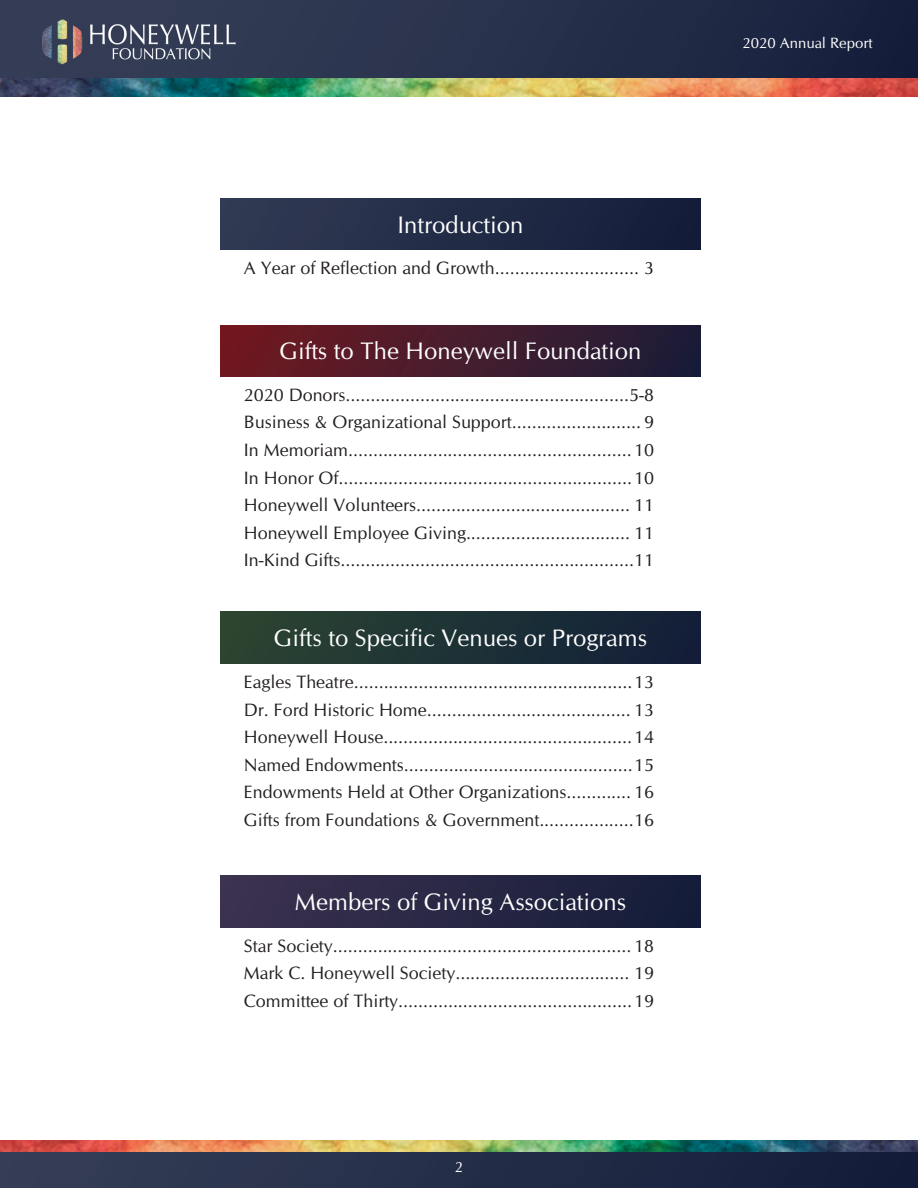
<style>
.page{position:relative;width:918px;height:1188px;background:#fff}
.page>*{position:absolute;margin:0;border:0;box-sizing:border-box;transform-origin:0 0}
.t1{font:24px "CG Omega";color:#fff}
.t2{font:18px/27.6px "CG Omega";color:#231f20;text-align:justify}
.t3{font:15px "CG Omega";color:#fff}
</style>
<div class="page">
<div style="left:0;top:0;width:918px;height:80px;background:linear-gradient(to right,#38435b,#1e243e)"></div>
<div style="left:0;top:1152px;width:918px;height:36px;background:linear-gradient(to right,#363f57,#131d39)"></div>
<img style="left:40px;top:19px;width:200px;height:47px">
<img style="left:0;top:1140px;width:918px;height:12px">
<div style="left:220px;top:199px;width:481px;height:51px;background:linear-gradient(to right,#323b54,#131d39)"></div>
<div style="left:220px;top:612px;width:481px;height:51px;background:linear-gradient(to right,#2b4531,#111e39)"></div>
<div style="left:220px;top:325px;width:481px;height:51px;background:linear-gradient(to right,#731920,#1b1e39)"></div>
<div style="left:220px;top:876px;width:481px;height:51px;background:linear-gradient(to right,#3c3250,#141c39)"></div>
<img style="left:0;top:79px;width:918px;height:17px">
<h1 class="t1" style="left:398px;top:211px;width:127px">Introduction</h1>
<p class="t2" style="left:244px;top:254px;width:412px">A Year of Reflection and Growth............................. 3</p>
<h1 class="t1" style="left:279px;top:337px;width:363px">Gifts to The Honeywell Foundation</h1>
<p class="t2" style="left:244px;top:381px;width:412px">2020 Donors.........................................................5-8<br>Business &amp; Organizational Support.......................... 9<br>In Memoriam.........................................................10<br>In Honor Of...........................................................10<br>Honeywell Volunteers........................................... 11<br>Honeywell Employee Giving................................. 11<br>In-Kind Gifts...........................................................11</p>
<h1 class="t1" style="left:274px;top:624px;width:375px">Gifts to Specific Venues or Programs</h1>
<p class="t2" style="left:244px;top:668px;width:412px">Eagles Theatre........................................................13<br>Dr. Ford Historic Home......................................... 13<br>Honeywell House..................................................14<br>Named Endowments..............................................15<br>Endowments Held at Other Organizations............. 16<br>Gifts from Foundations &amp; Government...................16</p>
<h1 class="t1" style="left:295px;top:888px;width:332px">Members of Giving Associations</h1>
<p class="t2" style="left:244px;top:932px;width:412px">Star Society............................................................ 18<br>Mark C. Honeywell Society................................... 19<br>Committee of Thirty...............................................19</p>
<p class="t3" style="left:455px;top:1158px;width:10px">2</p>
<p class="t3" style="left:743px;top:34px;width:131px">2020 Annual Report</p>
</div>
